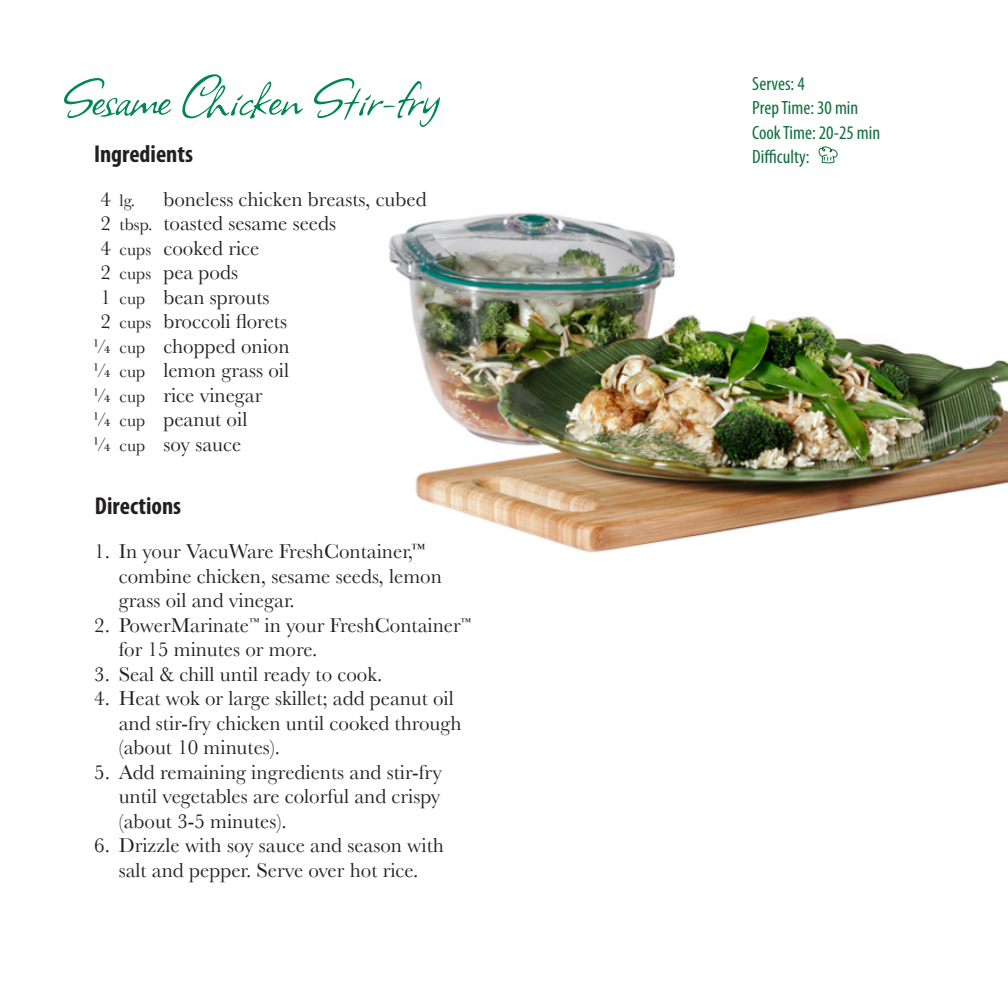
<style>
.page{position:relative;width:1008px;height:1008px;background:#fff}
.page>*{position:absolute;margin:0;border:0;box-sizing:border-box;transform-origin:0 0}
.t1{font:63px "Allison ROB";color:#008751}
.t2{font:700 condensed 24.5px "Myriad Pro";color:#231f20}
.t3{font:21px/24.5px "Baskerville";color:#231f20}
.t4{font:condensed 19.25px/24.5px "Myriad Pro";color:#0f703e}
.t5{font:17.5px "Baskerville";color:#231f20}
.s1{font-size:21px}
.s2{font-size:17.5px}
</style>
<div class="page">
<img style="left:389px;top:212px;width:619px;height:341px">
<svg style="left:818px;top:146px;width:20px;height:18px"></svg>
<h1 class="t1" style="left:63px;top:63px;width:379px">Sesame Chicken Stir-fry</h1>
<p class="t4" style="left:752px;top:71px;width:129px">Serves: 4<br>Prep Time: 30 min<br>Cook Time: 20-25 min</p>
<p class="t2" style="left:94px;top:138px;width:101px">Ingredients</p>
<p class="t4" style="left:752px;top:144px;width:59px">Difficulty:</p>
<p class="t5" style="left:100px;top:190px;width:36px"><span class="s1">4</span> lg.</p>
<p class="t3" style="left:163px;top:187px;width:265px">boneless chicken breasts, cubed</p>
<p class="t3" style="left:100px;top:211px;width:237px">2 <span class="s2">tbsp.</span> toasted sesame seeds</p>
<p class="t3" style="left:100px;top:236px;width:161px">4 <span class="s2">cups</span> cooked rice</p>
<p class="t3" style="left:100px;top:260px;width:139px">2 <span class="s2">cups</span> pea pods</p>
<p class="t3" style="left:100px;top:285px;width:171px">1 <span class="s2">cup</span> bean sprouts</p>
<p class="t3" style="left:100px;top:309px;width:188px">2 <span class="s2">cups</span> broccoli florets</p>
<p class="t3" style="left:93px;top:334px;width:199px">¼ <span class="s2">cup</span> chopped onion</p>
<p class="t3" style="left:93px;top:358px;width:198px">¼ <span class="s2">cup</span> lemon grass oil</p>
<p class="t3" style="left:93px;top:383px;width:171px">¼ <span class="s2">cup</span> rice vinegar</p>
<p class="t3" style="left:93px;top:407px;width:156px">¼ <span class="s2">cup</span> peanut oil</p>
<p class="t3" style="left:93px;top:432px;width:150px">¼ <span class="s2">cup</span> soy sauce</p>
<p class="t2" style="left:95px;top:490px;width:88px">Directions</p>
<p class="t3" style="left:119px;top:539px;width:325px;text-indent:-24px">1. In your VacuWare FreshContainer,<sup>™ </sup>combine chicken, sesame seeds, lemon grass oil and vinegar.</p>
<p class="t3" style="left:119px;top:612px;width:354px;text-indent:-25px">2. PowerMarinate<sup>™</sup> in your FreshContainer<sup>™ </sup>for 15 minutes or more.</p>
<p class="t3" style="left:94px;top:661px;width:290px">3. Seal &amp; chill until ready to cook.</p>
<p class="t3" style="left:119px;top:686px;width:344px;text-indent:-25px">4. Heat wok or large skillet; add peanut oil and stir-fry chicken until cooked through (about 10 minutes).</p>
<p class="t3" style="left:119px;top:760px;width:325px;text-align:justify;text-indent:-25px">5. Add remaining ingredients and stir-fry until vegetables are colorful and crispy (about 3-5 minutes).</p>
<p class="t3" style="left:94px;top:833px;width:351px;text-align:center">6. Drizzle with soy sauce and season with salt and pepper. Serve over hot rice.</p>
</div>
